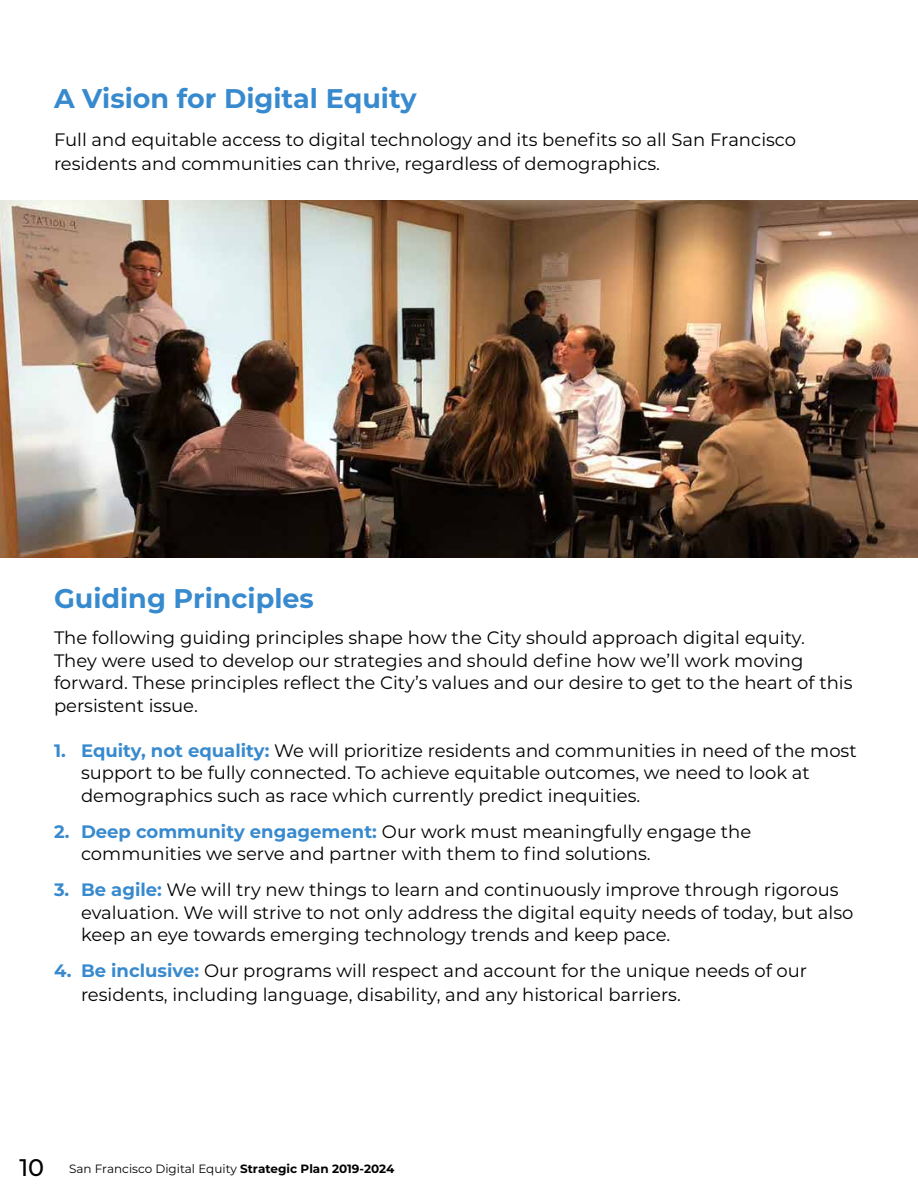
<style>
.page{position:relative;width:918px;height:1188px;background:#fff}
.page>*{position:absolute;margin:0;border:0;box-sizing:border-box;transform-origin:0 0}
.t1{font:700 27px "Montserrat";color:#388ace}
.t2{font:18px/22.5px "Montserrat";color:#000}
.t3{font:12px "Montserrat";color:#000}
.s1{font-weight:700;color:#388ace}
.s2{font-weight:500;font-size:24px}
.s3{font-weight:700}
</style>
<div class="page">
<img style="left:0;top:201px;width:918px;height:356px">
<h1 class="t1" style="left:54px;top:79px;width:364px">A Vision for Digital Equity</h1>
<p class="t2" style="left:54px;top:127px;width:744px;line-height:24px">Full and equitable access to digital technology and its benefits so all San Francisco residents and communities can thrive, regardless of demographics.</p>
<h1 class="t1" style="left:54px;top:579px;width:261px">Guiding Principles</h1>
<p class="t2" style="left:54px;top:626px;width:800px">The following guiding principles shape how the City should approach digital equity.<br>They were used to develop our strategies and should define how we’ll work moving forward. These principles reflect the City’s values and our desire to get to the heart of this persistent issue.</p>
<p class="t2" style="left:81px;top:738px;width:777px;text-indent:-27px"><span class="s1">1. Equity, not equality:</span> We will prioritize residents and communities in need of the most support to be fully connected. To achieve equitable outcomes, we need to look at demographics such as race which currently predict inequities.</p>
<p class="t2" style="left:81px;top:819px;width:672px;text-indent:-27px"><span class="s1">2. Deep community engagement:</span> Our work must meaningfully engage the communities we serve and partner with them to find solutions.</p>
<p class="t2" style="left:81px;top:878px;width:774px;text-indent:-27px"><span class="s1">3. Be agile:</span> We will try new things to learn and continuously improve through rigorous evaluation. We will strive to not only address the digital equity needs of today, but also keep an eye towards emerging technology trends and keep pace.</p>
<p class="t2" style="left:81px;top:958px;width:728px;line-height:24px;text-indent:-27px"><span class="s1">4. Be inclusive:</span> Our programs will respect and account for the unique needs of our residents, including language, disability, and any historical barriers.</p>
<p class="t3" style="left:19px;top:1160px;width:376px"><span class="s2">10</span> San Francisco Digital Equity <span class="s3">Strategic Plan 2019-2024</span></p>
</div>
